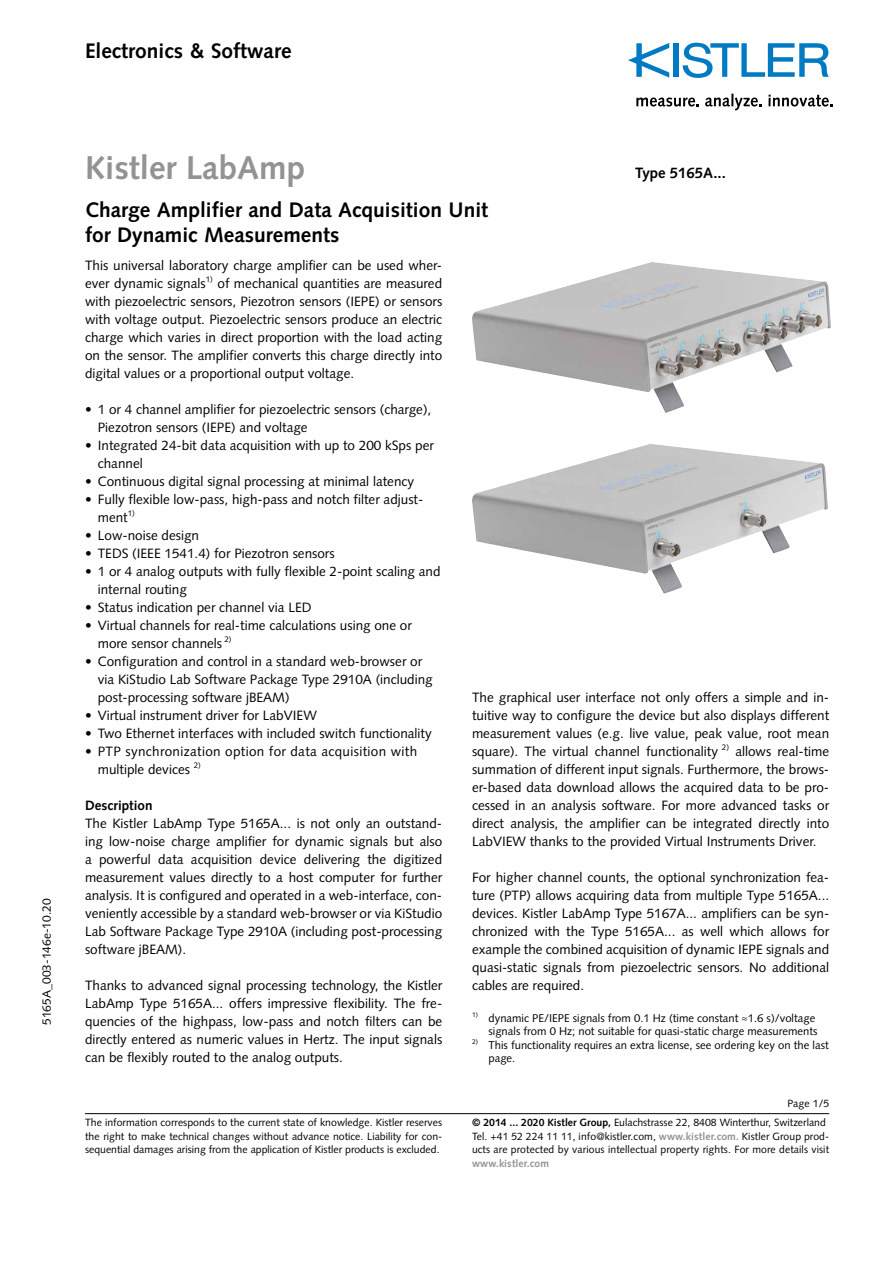
<style>
.page{position:relative;width:893px;height:1263px;background:#fff}
.page>*{position:absolute;margin:0;border:0;box-sizing:border-box;transform-origin:0 0}
.t1{font:700 33px "Syntax LT Std";color:#929493}
.t2{font:700 21px/25.5px "Syntax LT Std";color:#000}
.t3{font:700 15px "Syntax LT Std";color:#000}
.t4{font:13.5px/18px "Syntax LT Std";color:#000}
.t5{font:13.5px/18px "Syntax LT Std";letter-spacing:.025em;color:#000}
.t6{font:700 13.5px "Syntax LT Std";color:#000}
.t7{font:12px "Syntax LT Std";color:#000}
.t8{font:11.25px/13.5px "Syntax LT Std";color:#000;text-align:right}
.t9{font:10.5px/13.5px "Syntax LT Std";color:#000}
.t10{font:700 10.5px "Syntax LT Std";letter-spacing:.01em;color:#929493}
.s1{font-weight:700}
.s2{font-weight:700;color:#929493}
</style>
<div class="page">
<hr style="left:85px;top:1113px;width:744px;height:1px;background:#000">
<div style="left:673px;top:43px;width:6px;height:34px;background:#007ac2"></div>
<svg style="left:683px;top:43px;width:146px;height:35px"></svg>
<svg style="left:628px;top:43px;width:41px;height:35px"></svg>
<svg style="left:636px;top:98px;width:63px;height:9px"></svg>
<svg style="left:705px;top:94px;width:57px;height:16px"></svg>
<svg style="left:768px;top:95px;width:65px;height:12px"></svg>
<img style="left:472px;top:262px;width:359px;height:151px">
<img style="left:472px;top:444px;width:356px;height:150px">
<h2 class="t2" style="left:85px;top:38px;width:208px">Electronics &amp; Software</h2>
<p class="t7" style="left:39px;top:1025px;width:128px;rotate:-90deg">5165A_003-146e-10.20</p>
<h1 class="t1" style="left:85px;top:149px;width:221px">Kistler LabAmp</h1>
<h2 class="t2" style="left:85px;top:197px;width:405px">Charge Amplifier and Data Acquisition Unit for Dynamic Measurements</h2>
<p class="t3" style="left:635px;top:164px;width:92px">Type 5165A...</p>
<p class="t4" style="left:85px;top:256px;width:359px;text-align:justify">This universal laboratory charge amplifier can be used wher&shy;ever dynamic signals<sup>1)</sup> of mechanical quantities are measured with piezoelectric sensors, Piezotron sensors (IEPE) or sensors with voltage output. Piezoelectric sensors produce an electric charge which varies in direct proportion with the load acting on the sensor. The amplifier converts this charge directly into digital values or a proportional output voltage.</p>
<p class="t4" style="left:98px;top:400px;width:335px;text-indent:-13px">• 1 or 4 channel amplifier for piezoelectric sensors (charge),<br>Piezotron sensors (IEPE) and voltage</p>
<p class="t4" style="left:98px;top:436px;width:338px;text-indent:-13px">• Integrated 24-bit data acquisition with up to 200 kSps per channel</p>
<p class="t4" style="left:85px;top:472px;width:331px">• Continuous digital signal processing at minimal latency</p>
<p class="t4" style="left:98px;top:490px;width:327px;text-indent:-13px">• Fully flexible low-pass, high-pass and notch filter adjust&shy;ment<sup>1)</sup></p>
<p class="t4" style="left:85px;top:526px;width:116px">• Low-noise design</p>
<p class="t4" style="left:85px;top:544px;width:251px">• TEDS (IEEE 1541.4) for Piezotron sensors</p>
<p class="t4" style="left:98px;top:562px;width:344px;text-indent:-13px">• 1 or 4 analog outputs with fully flexible 2-point scaling and internal routing</p>
<p class="t4" style="left:85px;top:598px;width:228px">• Status indication per channel via LED</p>
<p class="t4" style="left:98px;top:616px;width:316px;text-indent:-13px">• Virtual channels for real-time calculations using one or more sensor channels <sup>2)</sup></p>
<p class="t4" style="left:98px;top:652px;width:336px;text-indent:-13px">• Configuration and control in a standard web-browser or via KiStudio Lab Software Package Type 2910A (including post-processing software jBEAM)</p>
<p class="t4" style="left:85px;top:706px;width:233px">• Virtual instrument driver for LabVIEW</p>
<p class="t4" style="left:85px;top:724px;width:348px">• Two Ethernet interfaces with included switch functionality</p>
<p class="t5" style="left:98px;top:742px;width:321px;text-indent:-13px">• PTP synchronization option for data acquisition with multiple devices <sup>2)</sup></p>
<p class="t6" style="left:85px;top:798px;width:69px">Description</p>
<p class="t4" style="left:85px;top:814px;width:359px;text-align:justify">The Kistler LabAmp Type 5165A... is not only an outstand&shy;ing low-noise charge amplifier for dynamic signals but also a powerful data acquisition device delivering the digitized measurement values directly to a host computer for further analysis. It is configured and operated in a web-interface, con&shy;veniently accessible by a standard web-browser or via KiStudio Lab Software Package Type 2910A (including post-processing software jBEAM).</p>
<p class="t4" style="left:85px;top:976px;width:359px;text-align:justify">Thanks to advanced signal processing technology, the Kistler LabAmp Type 5165A... offers impressive flexibility. The fre&shy;quencies of the highpass, low-pass and notch filters can be directly entered as numeric values in Hertz. The input signals can be flexibly routed to the analog outputs.</p>
<p class="t9" style="left:85px;top:1116px;width:359px;text-align:justify">The information corresponds to the current state of knowledge. Kistler reserves the right to make technical changes without advance notice. Liability for con&shy;sequential damages arising from the application of Kistler products is excluded.</p>
<p class="t4" style="left:472px;top:688px;width:359px;text-align:justify">The graphical user interface not only offers a simple and in&shy;tuitive way to configure the device but also displays different measurement values (e.g. live value, peak value, root mean square). The virtual channel functionality <sup>2)</sup> allows real-time summation of different input signals. Furthermore, the brows&shy;er-based data download allows the acquired data to be pro&shy;cessed in an analysis software. For more advanced tasks or direct analysis, the amplifier can be integrated directly into LabVIEW thanks to the provided Virtual Instruments Driver.</p>
<p class="t4" style="left:472px;top:868px;width:359px;text-align:justify">For higher channel counts, the optional synchronization fea&shy;ture (PTP) allows acquiring data from multiple Type 5165A... devices. Kistler LabAmp Type 5167A... amplifiers can be syn&shy;chronized with the Type 5165A... as well which allows for example the combined acquisition of dynamic IEPE signals and quasi-static signals from piezoelectric sensors. No additional cables are required.</p>
<p class="t8" style="left:472px;top:1011px;width:347px"><sup>1)</sup> dynamic PE/IEPE signals from 0.1 Hz (time constant ≈1.6 s)/voltage signals from 0 Hz; not suitable for quasi-static charge measurements</p>
<p class="t8" style="left:488px;top:1038px;width:342px;text-align:left;text-indent:-16px"><sup>2)</sup> This functionality requires an extra license, see ordering key on the last page.</p>
<p class="t9" style="left:787px;top:1097px;width:43px">Page 1/5</p>
<p class="t9" style="left:472px;top:1116px;width:359px"><span class="s1">© 2014 ... 2020 Kistler Group,</span> Eulachstrasse 22, 8408 Winterthur, Switzerland<br>Tel. +41 52 224 11 11, info@kistler.com, <span class="s2">www.kistler.com.</span> Kistler Group prod&shy;ucts are protected by various intellectual property rights. For more details visit</p>
<p class="t10" style="left:472px;top:1157px;width:79px">www.kistler.com</p>
</div>
